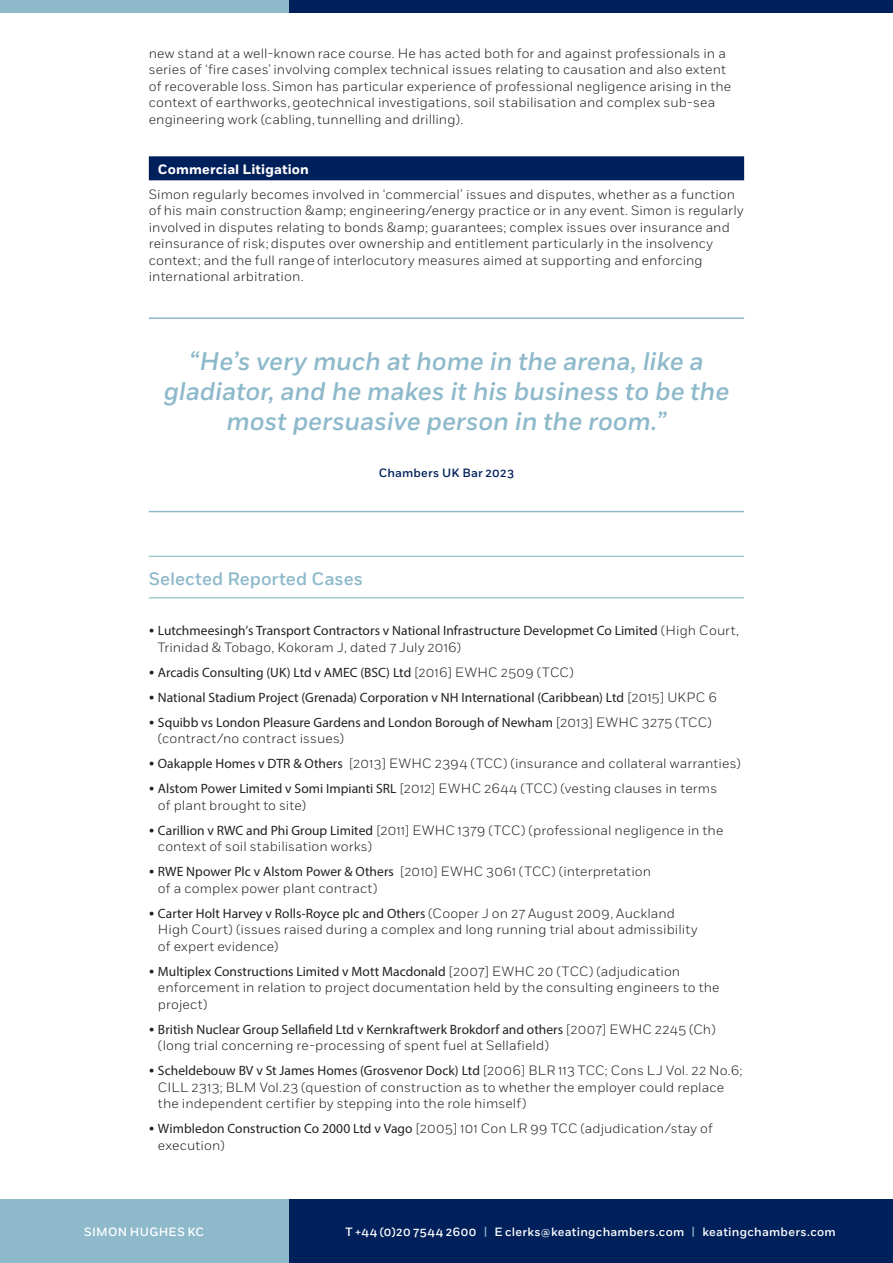
<style>
.page{position:relative;width:893px;height:1263px;background:#fff}
.page>*{position:absolute;margin:0;border:0;box-sizing:border-box;transform-origin:0 0}
.t1{font:italic 500 25.5px/30px "Fort";letter-spacing:-.005em;color:#8db9ca;text-align:center}
.t2{font:500 18px "Fort";color:#8db9ca}
.t3{font:300 13.5px/16.5px "Fort";letter-spacing:.01em;color:#231f20}
.t4{font:13.5px/16.5px "Myriad Pro";letter-spacing:.005em;color:#231f20}
.t5{font:700 13.5px "Fort";letter-spacing:.01em;color:#fff}
.t6{font:500 12px "Fort";letter-spacing:.025em;color:#fff}
.t7{font:500 12px "Fort";letter-spacing:.02em;color:#00205b}
.s1{font-family:"Fort";font-weight:300}
.s2{font-family:"Myriad Pro";font-weight:400}
.s3{color:#8db9ca}
</style>
<div class="page">
<div style="left:288px;top:1199px;width:605px;height:64px;background:#00205b"></div>
<div style="left:0;top:1199px;width:288px;height:64px;background:#8db9ca"></div>
<div style="left:289px;top:0;width:604px;height:13px;background:#00205b"></div>
<div style="left:0;top:0;width:289px;height:13px;background:#8db9ca"></div>
<div style="left:149px;top:156px;width:595px;height:24px;background:#00205b"></div>
<hr style="left:149px;top:317px;width:595px;height:2px;background:#8db9ca">
<hr style="left:149px;top:511px;width:595px;height:1px;background:#8db9ca">
<hr style="left:149px;top:556px;width:595px;height:1px;background:#8db9ca">
<hr style="left:149px;top:597px;width:595px;height:1px;background:#8db9ca">
<p class="t3" style="left:149px;top:45px;width:584px">new stand at a well-known race course. He has acted both for and against professionals in a series of ‘fire cases’ involving complex technical issues relating to causation and also extent of recoverable loss. Simon has particular experience of professional negligence arising in the context of earthworks, geotechnical investigations, soil stabilisation and complex sub-sea engineering work (cabling, tunnelling and drilling).</p>
<p class="t5" style="left:158px;top:161px;width:152px">Commercial Litigation</p>
<p class="t3" style="left:149px;top:186px;width:596px">Simon regularly becomes involved in ‘commercial’ issues and disputes, whether as a function of his main construction &amp;amp; engineering/energy practice or in any event. Simon is regularly involved in disputes relating to bonds &amp;amp; guarantees; complex issues over insurance and reinsurance of risk; disputes over ownership and entitlement particularly in the insolvency context; and the full range of interlocutory measures aimed at supporting and enforcing international arbitration.</p>
<p class="t1" style="left:164px;top:347px;width:567px">“He’s very much at home in the arena, like a gladiator, and he makes it his business to be the most persuasive person in the room.”</p>
<p class="t7" style="left:379px;top:466px;width:137px">Chambers UK Bar 2023</p>
<p class="t2" style="left:149px;top:567px;width:216px">Selected Reported Cases</p>
<p class="t4" style="left:158px;top:622px;width:583px;text-indent:-9px"><span class="s1">•</span> Lutchmeesingh’s Transport Contractors v National Infrastructure Developmet Co Limited <span class="s1">(High Court,<br>Trinidad &amp; Tobago, Kokoram J, dated 7 July 2016)</span></p>
<p class="t4" style="left:149px;top:664px;width:426px"><span class="s1">•</span> Arcadis Consulting (UK) Ltd v AMEC (BSC) Ltd <span class="s1">[2016] EWHC 2509 (TCC)</span></p>
<p class="t4" style="left:149px;top:689px;width:569px"><span class="s1">•</span> National Stadium Project (Grenada) Corporation v NH International (Caribbean) Ltd <span class="s1">[2015] UKPC 6</span></p>
<p class="t4" style="left:158px;top:714px;width:555px;text-indent:-9px"><span class="s1">•</span> Squibb vs London Pleasure Gardens and London Borough of Newham <span class="s1">[2013] EWHC 3275 (TCC) (contract/no contract issues)</span></p>
<p class="t3" style="left:149px;top:755px;width:594px">• <span class="s2">Oakapple Homes v DTR &amp; Others</span> [2013] EWHC 2394 (TCC) (insurance and collateral warranties)</p>
<p class="t3" style="left:158px;top:780px;width:561px;text-indent:-9px">• <span class="s2">Alstom Power Limited v Somi Impianti SRL</span> [2012] EWHC 2644 (TCC) (vesting clauses in terms of plant brought to site)</p>
<p class="t3" style="left:158px;top:822px;width:567px;text-indent:-9px">• <span class="s2">Carillion v RWC and Phi Group Limited</span> [2011] EWHC 1379 (TCC) (professional negligence in the context of soil stabilisation works)</p>
<p class="t3" style="left:158px;top:863px;width:495px;text-indent:-9px">• <span class="s2">RWE Npower Plc v Alstom Power &amp; Others</span> [2010] EWHC 3061 (TCC) (interpretation of a complex power plant contract)</p>
<p class="t3" style="left:158px;top:905px;width:541px;text-indent:-9px">• <span class="s2">Carter Holt Harvey v Rolls-Royce plc and Others</span> (Cooper J on 27 August 2009, Auckland<br>High Court) (issues raised during a complex and long running trial about admissibility of expert evidence)</p>
<p class="t3" style="left:158px;top:963px;width:563px;text-indent:-9px">• <span class="s2">Multiplex Constructions Limited v Mott Macdonald</span> [2007] EWHC 20 (TCC) (adjudication enforcement in relation to project documentation held by the consulting engineers to the project)</p>
<p class="t3" style="left:158px;top:1021px;width:559px;text-indent:-9px">• <span class="s2">British Nuclear Group Sellafield Ltd v Kernkraftwerk Brokdorf and others</span> [2007] EWHC 2245 (Ch) (long trial concerning re-processing of spent fuel at Sellafield)</p>
<p class="t3" style="left:158px;top:1062px;width:586px;text-indent:-9px">• <span class="s2">Scheldebouw BV v St James Homes (Grosvenor Dock) Ltd</span> [2006] BLR 113 TCC; Cons LJ Vol. 22 No.6;<br>CILL 2313; BLM Vol.23 (question of construction as to whether the employer could replace the independent certifier by stepping into the role himself)</p>
<p class="t3" style="left:158px;top:1120px;width:556px;text-indent:-9px">• <span class="s2">Wimbledon Construction Co 2000 Ltd v Vago</span> [2005] 101 Con LR 99 TCC (adjudication/stay of execution)</p>
<p class="t6" style="left:84px;top:1224px;width:121px">SIMON HUGHES KC</p>
<p class="t6" style="left:345px;top:1224px;width:492px">T +44 (0)20 7544 2600 <span class="s3">|</span> E clerks@keatingchambers.com <span class="s3">|</span> keatingchambers.com</p>
</div>
